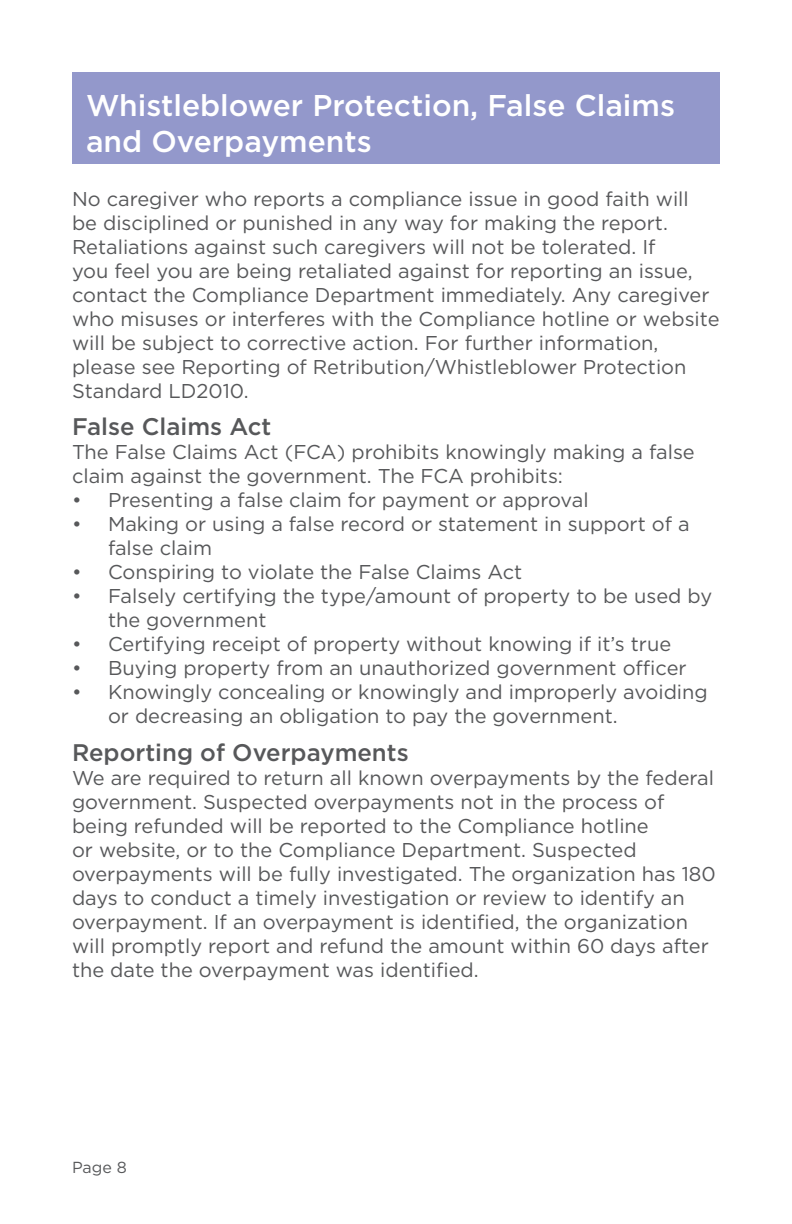
<style>
.page{position:relative;width:792px;height:1224px;background:#fff}
.page>*{position:absolute;margin:0;border:0;box-sizing:border-box;transform-origin:0 0}
.t1{font:500 30px/36px "Gotham";color:#fff}
.t2{font:500 24px "Gotham";color:#57585a}
.t3{font:20px/24px "Gotham";color:#57585a}
.t4{font:16px "Gotham";color:#57585a}
</style>
<div class="page">
<div style="left:72px;top:72px;width:648px;height:91px;background:#9398cb"></div>
<p class="t1" style="left:86px;top:87px;width:591px">Whistleblower Protection, False Claims and Overpayments</p>
<p class="t3" style="left:72px;top:186px;width:649px">No caregiver who reports a compliance issue in good faith will<br>be disciplined or punished in any way for making the report.<br>Retaliations against such caregivers will not be tolerated. If<br>you feel you are being retaliated against for reporting an issue, contact the Compliance Department immediately. Any caregiver who misuses or interferes with the Compliance hotline or website will be subject to corrective action. For further information, please see Reporting of Retribution/Whistleblower Protection Standard LD2010.</p>
<p class="t2" style="left:72px;top:411px;width:201px">False Claims Act</p>
<p class="t3" style="left:72px;top:440px;width:624px">The False Claims Act (FCA) prohibits knowingly making a false claim against the government. The FCA prohibits:</p>
<p class="t3" style="left:72px;top:488px;width:518px">• Presenting a false claim for payment or approval</p>
<p class="t3" style="left:108px;top:512px;width:583px;text-indent:-36px">• Making or using a false record or statement in support of a false claim</p>
<p class="t3" style="left:72px;top:560px;width:452px">• Conspiring to violate the False Claims Act</p>
<p class="t3" style="left:108px;top:584px;width:606px;text-indent:-36px">• Falsely certifying the type/amount of property to be used by the government</p>
<p class="t3" style="left:72px;top:632px;width:601px">• Certifying receipt of property without knowing if it’s true</p>
<p class="t3" style="left:72px;top:656px;width:616px">• Buying property from an unauthorized government officer</p>
<p class="t3" style="left:108px;top:680px;width:601px;text-indent:-36px">• Knowingly concealing or knowingly and improperly avoiding or decreasing an obligation to pay the government.</p>
<p class="t2" style="left:72px;top:737px;width:338px">Reporting of Overpayments</p>
<p class="t3" style="left:72px;top:766px;width:645px">We are required to return all known overpayments by the federal government. Suspected overpayments not in the process of being refunded will be reported to the Compliance hotline<br>or website, or to the Compliance Department. Suspected overpayments will be fully investigated. The organization has 180 days to conduct a timely investigation or review to identify an overpayment. If an overpayment is identified, the organization will promptly report and refund the amount within 60 days after the date the overpayment was identified.</p>
<p class="t4" style="left:72px;top:1157px;width:56px">Page 8</p>
</div>
